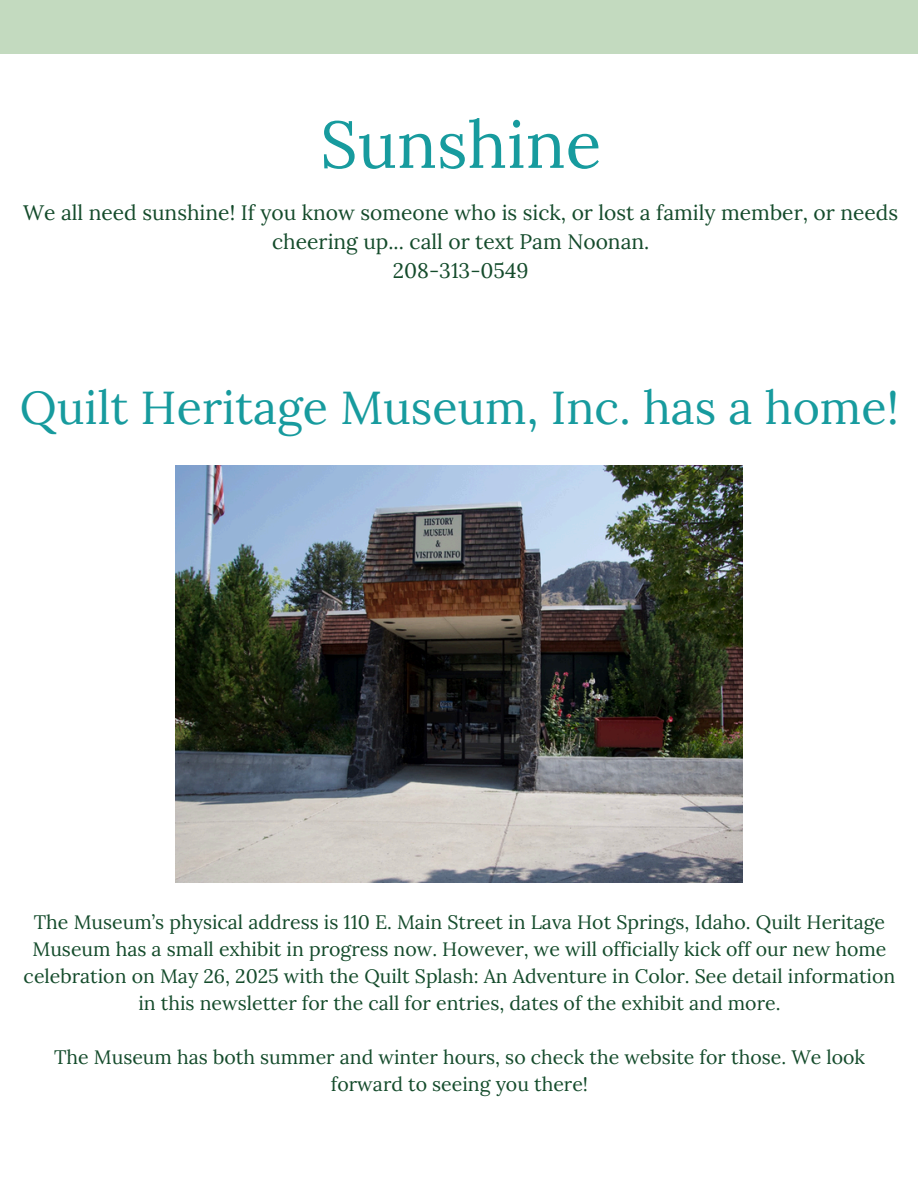
<style>
.page{position:relative;width:918px;height:1188px;background:#fff}
.page>*{position:absolute;margin:0;border:0;box-sizing:border-box;transform-origin:0 0}
.t1{font:66px "Lora";color:#179b9e}
.t2{font:46.5px "Lora";color:#179b9e}
.t3{font:21px/29.2px "Lora";color:#144b2b;text-align:center}
.t4{font:19.5px/27px "Lora";color:#144b2b;text-align:center}
</style>
<div class="page">
<div style="left:0;top:0;width:918px;height:54px;background:#c3dabf"></div>
<img style="left:176px;top:465px;width:567px;height:418px">
<h2 class="t1" style="left:320px;top:101px;width:283px">Sunshine</h2>
<p class="t3" style="left:23px;top:198px;width:876px">We all need sunshine! If you know someone who is sick, or lost a family member, or needs cheering up... call or text Pam Noonan.</p>
<p class="t3" style="left:393px;top:256px;width:137px">208-313-0549</p>
<p class="t2" style="left:20px;top:377px;width:881px">Quilt Heritage Museum, Inc. has a home!</p>
<h1 class="t4" style="left:24px;top:909px;width:873px">The Museum’s physical address is 110 E. Main Street in Lava Hot Springs, Idaho. Quilt Heritage Museum has a small exhibit in progress now. However, we will officially kick off our new home celebration on May 26, 2025 with the Quilt Splash: An Adventure in Color. See detail information in this newsletter for the call for entries, dates of the exhibit and more.</h1>
<p class="t4" style="left:54px;top:1044px;width:813px">The Museum has both summer and winter hours, so check the website for those. We look forward to seeing you there!</p>
</div>
